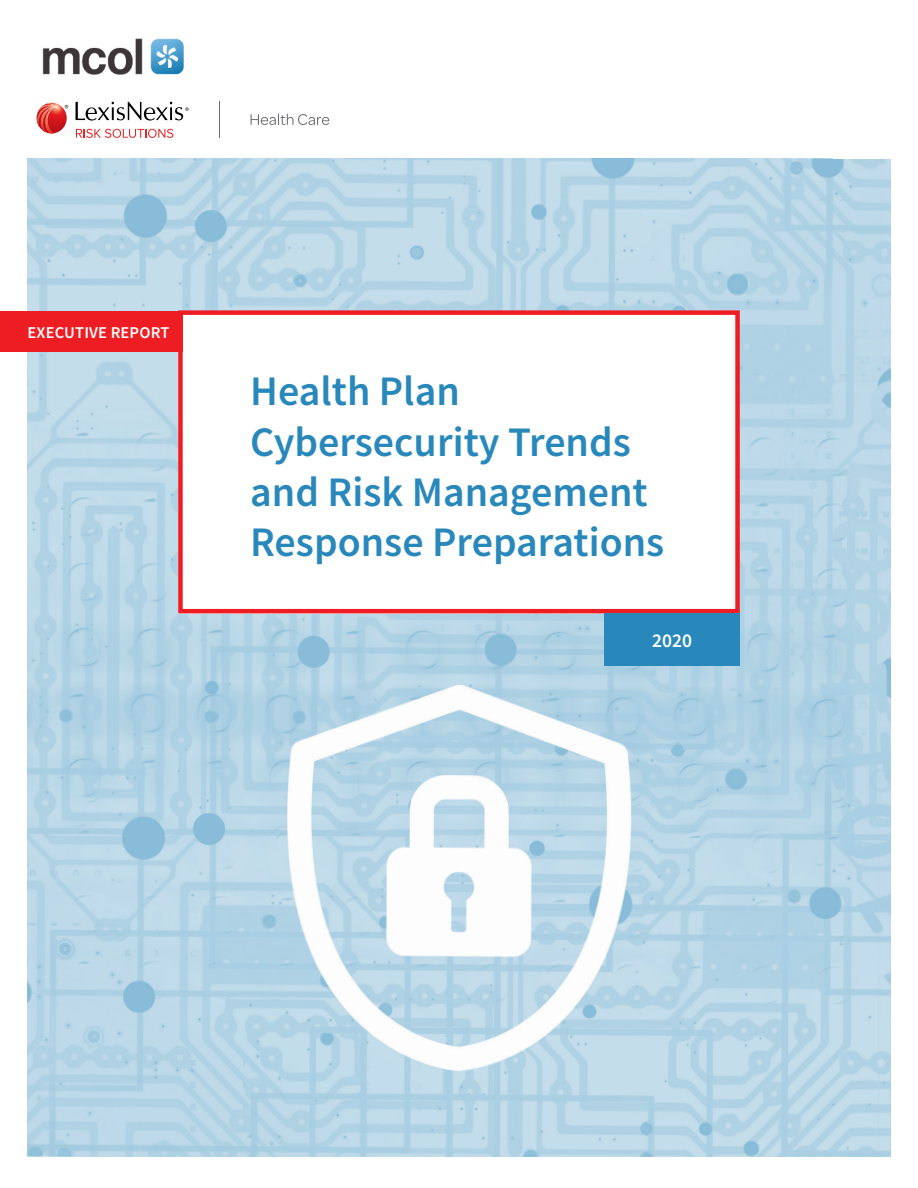
<style>
.page{position:relative;width:918px;height:1188px;background:#fff}
.page>*{position:absolute;margin:0;border:0;box-sizing:border-box;transform-origin:0 0}
.COVER_HEADLINE{font:600 42px/50.4px "Source Sans Pro";color:#2988bb}
.t1{font:600 19.5px "Source Sans Pro";color:#fff}
.t2{font:600 16.5px "Source Sans Pro";letter-spacing:.01em;color:#fff}
</style>
<div class="page">
<img style="left:27px;top:159px;width:864px;height:998px">
<div style="left:178px;top:312px;width:560px;height:301px;background:#fff"></div>
<div style="left:178px;top:310px;width:562px;height:303px;border:4px solid #ee1d23"></div>
<div style="left:605px;top:613px;width:135px;height:53px;background:#2988bb"></div>
<div style="left:0;top:311px;width:183px;height:41px;background:#ee1d23"></div>
<svg style="left:76px;top:129px;width:97px;height:9px"></svg>
<svg style="left:76px;top:102px;width:113px;height:19px"></svg>
<svg style="left:37px;top:103px;width:31px;height:30px"></svg>
<hr style="left:219px;top:102px;width:1px;height:36px;background:#6c6d70">
<svg style="left:251px;top:114px;width:78px;height:11px"></svg>
<img style="left:42px;top:38px;width:142px;height:37px">
<p class="t2" style="left:28px;top:321px;width:143px">EXECUTIVE REPORT</p>
<p class="COVER_HEADLINE" style="left:250px;top:366px;width:416px">Health Plan<br>Cybersecurity Trends and Risk Management<br>Response Preparations</p>
<p class="t1" style="left:652px;top:628px;width:42px">2020</p>
</div>
